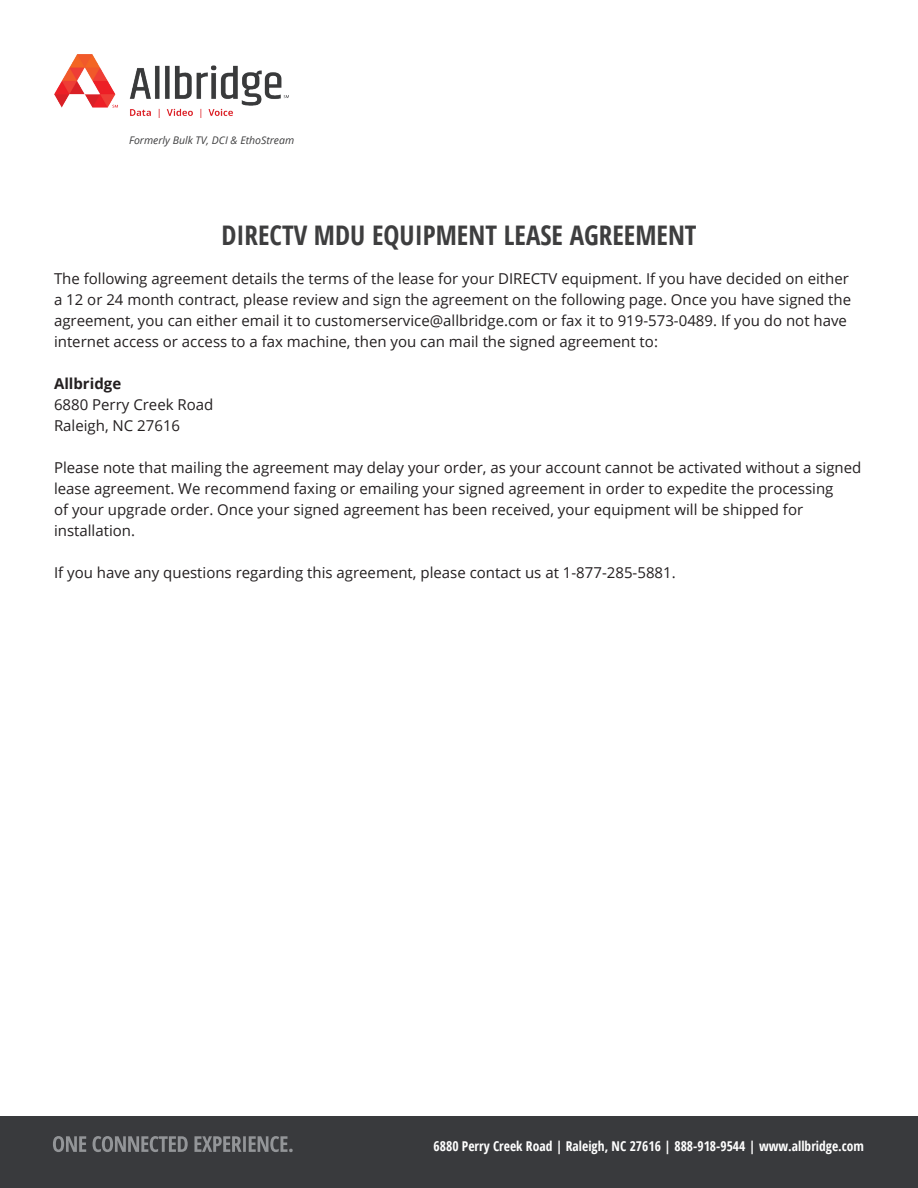
<style>
.page{position:relative;width:918px;height:1188px;background:#fff}
.page>*{position:absolute;margin:0;border:0;box-sizing:border-box;transform-origin:0 0}
.t1{font:700 27px "Open Sans Condensed";color:#3e3e3f}
.t2{font:15px/21px "Open Sans";color:#231f20}
.t3{font:700 15px "Open Sans";color:#231f20}
.t4{font:700 13.5px "Open Sans Condensed";color:#fff}
.t5{font:italic 10.5px "Open Sans";color:#3e3e3f}
</style>
<div class="page">
<div style="left:0;top:1117px;width:918px;height:71px;background:#393a3d"></div>
<img style="left:54px;top:54px;width:234px;height:63px">
<svg style="left:53px;top:1136px;width:240px;height:16px"></svg>
<p class="t5" style="left:129px;top:133px;width:167px">Formerly Bulk TV, DCI &amp; EthoStream</p>
<h1 class="t1" style="left:221px;top:217px;width:477px">DIRECTV MDU EQUIPMENT LEASE AGREEMENT</h1>
<p class="t2" style="left:54px;top:268px;width:799px">The following agreement details the terms of the lease for your DIRECTV equipment. If you have decided on either a 12 or 24 month contract, please review and sign the agreement on the following page. Once you have signed the agreement, you can either email it to customerservice@allbridge.com or fax it to 919-573-0489. If you do not have internet access or access to a fax machine, then you can mail the signed agreement to:</p>
<p class="t3" style="left:54px;top:373px;width:69px">Allbridge</p>
<p class="t2" style="left:54px;top:394px;width:161px">6880 Perry Creek Road<br>Raleigh, NC 27616</p>
<p class="t2" style="left:54px;top:457px;width:809px">Please note that mailing the agreement may delay your order, as your account cannot be activated without a signed lease agreement. We recommend faxing or emailing your signed agreement in order to expedite the processing<br>of your upgrade order. Once your signed agreement has been received, your equipment will be shipped for installation.</p>
<p class="t2" style="left:54px;top:562px;width:623px">If you have any questions regarding this agreement, please contact us at 1-877-285-5881.</p>
<p class="t4" style="left:434px;top:1137px;width:432px">6880 Perry Creek Road | Raleigh, NC 27616 | 888-918-9544 | www.allbridge.com</p>
</div>
